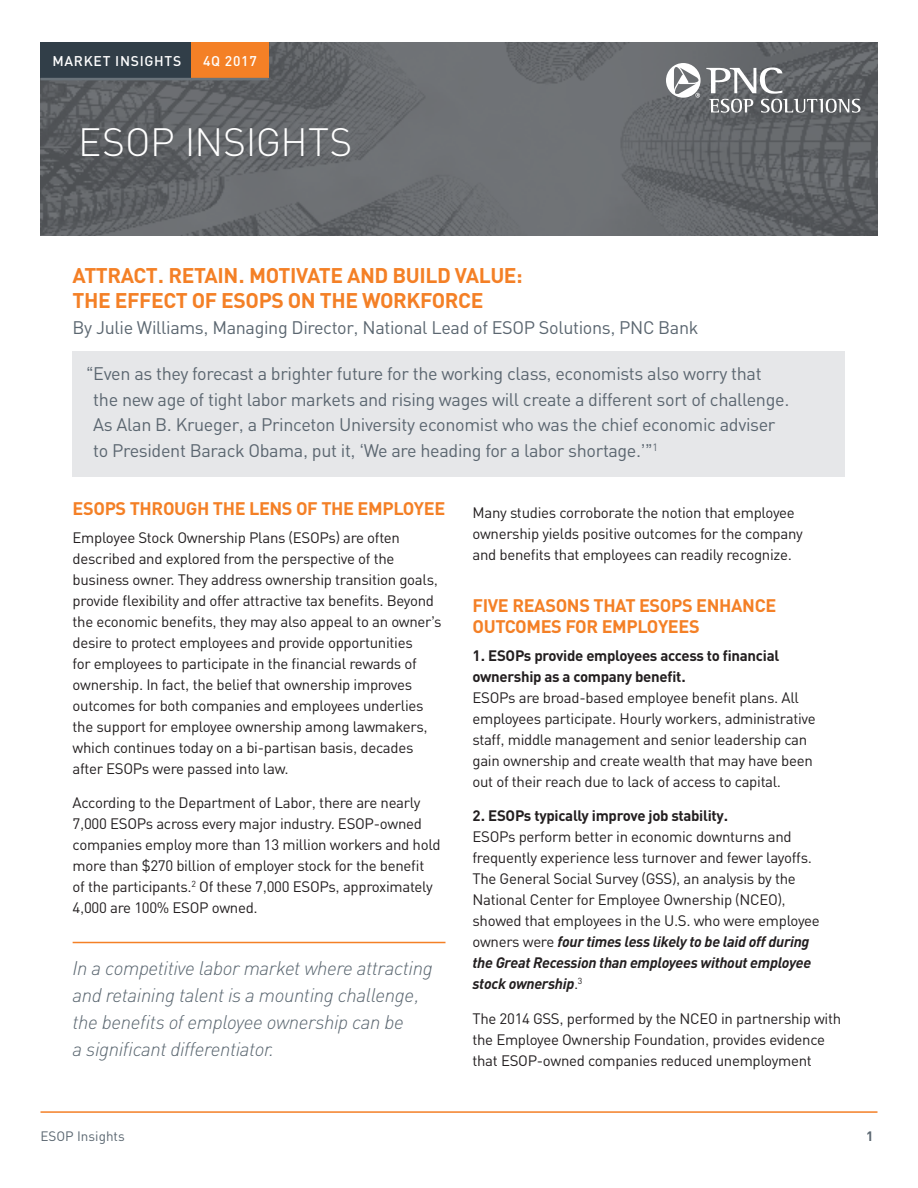
<style>
.page{position:relative;width:918px;height:1188px;background:#fff}
.page>*{position:absolute;margin:0;border:0;box-sizing:border-box;transform-origin:0 0}
.t1{font:300 39px "PNC Sans";letter-spacing:-.005em;color:#fff}
.t2{font:700 21px/25.2px "PNC Sans";letter-spacing:-.02em;color:#f48026}
.t3{font:italic 300 19.5px/27px "PNC Sans";letter-spacing:-.02em;color:#5a6670}
.t4{font:18px/25.5px "PNC Sans";letter-spacing:-.02em;color:#5b6670}
.t5{font:700 18px/21px "PNC Sans";letter-spacing:-.02em;color:#f48026}
.t6{font:15px/21px "PNC Sans";letter-spacing:-.02em;color:#231f20}
.t7{font:700 15px/21px "PNC Sans";letter-spacing:-.02em;color:#231f20}
.t8{font:500 13.95px "PNC Sans";letter-spacing:.05em;color:#fff}
.t9{font:13.5px "PNC Sans";color:#5a6670}
.t10{font:700 13.5px "PNC Sans";color:#5a6670}
.s1{font-weight:700;font-style:italic}
</style>
<div class="page">
<div style="left:73px;top:351px;width:772px;height:126px;background:#e6e7e9"></div>
<img style="left:41px;top:42px;width:837px;height:194px">
<div style="left:40px;top:42px;width:151px;height:36px;background:#313e48"></div>
<hr style="left:40px;top:78px;width:151px;height:2px;background:#6a737a">
<div style="left:191px;top:42px;width:77px;height:36px;background:#f48026"></div>
<hr style="left:191px;top:78px;width:77px;height:2px;background:#6a737a">
<svg style="left:666px;top:63px;width:195px;height:50px;background:#7f8184"></svg>
<hr style="left:40px;top:1111px;width:838px;height:2px;background:#f48026">
<hr style="left:73px;top:942px;width:373px;height:1px;background:#f48026">
<p class="t8" style="left:52px;top:52px;width:130px">MARKET INSIGHTS</p>
<p class="t8" style="left:203px;top:52px;width:55px">4Q 2017</p>
<p class="t1" style="left:78px;top:118px;width:276px">ESOP INSIGHTS</p>
<p class="t2" style="left:73px;top:262px;width:452px">ATTRACT. RETAIN. MOTIVATE AND BUILD VALUE:<br>THE EFFECT OF ESOPS ON THE WORKFORCE</p>
<p class="t4" style="left:73px;top:315px;width:627px">By Julie Williams, Managing Director, National Lead of ESOP Solutions, PNC Bank</p>
<p class="t4" style="left:93px;top:360px;width:697px;text-indent:-7px">“Even as they forecast a brighter future for the working class, economists also worry that the new age of tight labor markets and rising wages will create a different sort of challenge.<br>As Alan B. Krueger, a Princeton University economist who was the chief economic adviser to President Barack Obama, put it, ‘We are heading for a labor shortage.’”<sup>1</sup></p>
<p class="t5" style="left:73px;top:497px;width:374px">ESOPS THROUGH THE LENS OF THE EMPLOYEE</p>
<p class="t6" style="left:73px;top:527px;width:370px">Employee Stock Ownership Plans (ESOPs) are often described and explored from the perspective of the business owner. They address ownership transition goals, provide flexibility and offer attractive tax benefits. Beyond the economic benefits, they may also appeal to an owner’s desire to protect employees and provide opportunities<br>for employees to participate in the financial rewards of ownership. In fact, the belief that ownership improves outcomes for both companies and employees underlies the support for employee ownership among lawmakers, which continues today on a bi-partisan basis, decades after ESOPs were passed into law.</p>
<p class="t6" style="left:73px;top:792px;width:370px">According to the Department of Labor, there are nearly 7,000 ESOPs across every major industry. ESOP-owned companies employ more than 13 million workers and hold more than $270 billion of employer stock for the benefit<br>of the participants.<sup>2</sup> Of these 7,000 ESOPs, approximately 4,000 are 100% ESOP owned.</p>
<p class="t3" style="left:73px;top:954px;width:362px">In a competitive labor market where attracting and retaining talent is a mounting challenge, the benefits of employee ownership can be<br>a significant differentiator.</p>
<p class="t6" style="left:472px;top:502px;width:332px">Many studies corroborate the notion that employee ownership yields positive outcomes for the company and benefits that employees can readily recognize.</p>
<p class="t5" style="left:472px;top:594px;width:306px">FIVE REASONS THAT ESOPS ENHANCE<br>OUTCOMES FOR EMPLOYEES</p>
<p class="t7" style="left:472px;top:644px;width:308px">1. ESOPs provide employees access to financial ownership as a company benefit.</p>
<p class="t6" style="left:472px;top:686px;width:345px">ESOPs are broad-based employee benefit plans. All employees participate. Hourly workers, administrative staff, middle management and senior leadership can gain ownership and create wealth that may have been out of their reach due to lack of access to capital.</p>
<p class="t7" style="left:472px;top:804px;width:258px">2. ESOPs typically improve job stability.</p>
<p class="t6" style="left:472px;top:826px;width:349px">ESOPs perform better in economic downturns and frequently experience less turnover and fewer layoffs.<br>The General Social Survey (GSS), an analysis by the National Center for Employee Ownership (NCEO), showed that employees in the U.S. who were employee owners were <span class="s1">four times less likely to be laid off during the Great Recession than employees without employee stock ownership</span>.<sup>3</sup></p>
<p class="t6" style="left:472px;top:1007px;width:370px">The 2014 GSS, performed by the NCEO in partnership with the Employee Ownership Foundation, provides evidence that ESOP-owned companies reduced unemployment</p>
<p class="t9" style="left:40px;top:1128px;width:86px">ESOP Insights</p>
<p class="t10" style="left:866px;top:1127px;width:9px">1</p>
</div>
